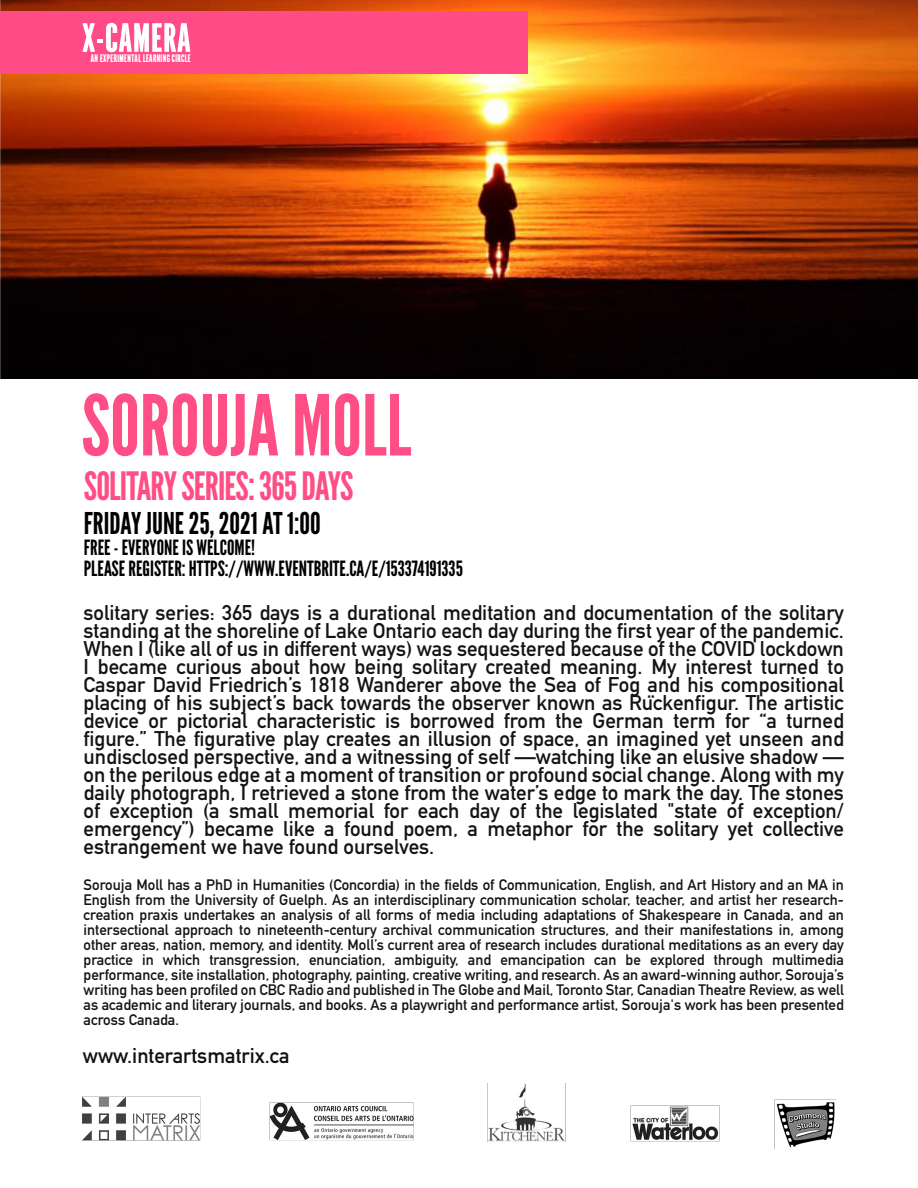
<style>
.page{position:relative;width:918px;height:1188px;background:#fff}
.page>*{position:absolute;margin:0;border:0;box-sizing:border-box;transform-origin:0 0}
.t1{font:83.7px "League Gothic";color:#ff4d86}
.t2{font:39px "League Gothic";letter-spacing:-.025em;color:#ff4d86}
.t3{font:condensed 39px "League Gothic";color:#fff;scale:1.45 1}
.t4{font:30px "League Gothic";color:#000}
.t5{font:700 21px/18px "DIN Alternate";color:#141414;text-align:justify}
.t6{font:21px/21px "League Gothic";color:#000}
.t7{font:700 21px "DIN Alternate";color:#111}
.t8{font:700 15px/15px "DIN Alternate";color:#141414;text-align:justify}
.t9{font:condensed 10.5px "League Gothic";color:#fff;scale:1.41 1}
</style>
<div class="page">
<img style="left:0;top:0;width:918px;height:379px">
<img style="left:82px;top:1084px;width:754px;height:64px">
<div style="left:0;top:11px;width:528px;height:63px;background:#ff4c86"></div>
<h2 class="t3" style="left:83px;top:23px;width:77px">X-CAMERA</h2>
<p class="t9" style="left:91px;top:54px;width:73px">ANEXPERIMENTALLEARNINGCIRCLE</p>
<h1 class="t1" style="left:81px;top:394px;width:331px">SOROUJA MOLL</h1>
<h2 class="t2" style="left:84px;top:472px;width:271px">SOLITARY SERIES: 365 DAYS</h2>
<h3 class="t4" style="left:84px;top:512px;width:238px">FRIDAY JUNE 25, 2021 AT 1:00</h3>
<p class="t6" style="left:84px;top:539px;width:380px">FREE - EVERYONE IS WELCOME!<br>PLEASE REGISTER: HTTPS://WWW.EVENTBRITE.CA/E/153374191335</p>
<p class="t5" style="left:84px;top:605px;width:762px">solitary series: 365 days is a durational meditation and documentation of the solitary standing at the shoreline of Lake Ontario each day during the first year of the pandemic.<br>When I (like all of us in different ways) was sequestered because of the COVID lockdown I became curious about how being solitary created meaning. My interest turned to Caspar David Friedrich’s 1818 Wanderer above the Sea of Fog and his compositional placing of his subject’s back towards the observer known as Rückenfigur. The artistic device or pictorial characteristic is borrowed from the German term for “a turned figure.” The figurative play creates an illusion of space, an imagined yet unseen and undisclosed perspective, and a witnessing of self —watching like an elusive shadow — on the perilous edge at a moment of transition or profound social change. Along with my daily photograph, I retrieved a stone from the water’s edge to mark the day. The stones of exception (a small memorial for each day of the legislated "state of exception/ emergency”) became like a found poem, a metaphor for the solitary yet collective estrangement we have found ourselves.</p>
<p class="t8" style="left:84px;top:879px;width:762px">Sorouja Moll has a PhD in Humanities (Concordia) in the fields of Communication, English, and Art History and an MA in English from the University of Guelph. As an interdisciplinary communication scholar, teacher, and artist her research&shy;creation praxis undertakes an analysis of all forms of media including adaptations of Shakespeare in Canada, and an intersectional approach to nineteenth-century archival communication structures, and their manifestations in, among other areas, nation, memory, and identity. Moll’s current area of research includes durational meditations as an every day practice in which transgression, enunciation, ambiguity, and emancipation can be explored through multimedia performance, site installation, photography, painting, creative writing, and research. As an award-winning author, Sorouja’s writing has been profiled on CBC Radio and published in The Globe and Mail, Toronto Star, Canadian Theatre Review, as well as academic and literary journals, and books. As a playwright and performance artist, Sorouja's work has been presented across Canada.</p>
<p class="t7" style="left:83px;top:1047px;width:208px">www.interartsmatrix.ca</p>
</div>
